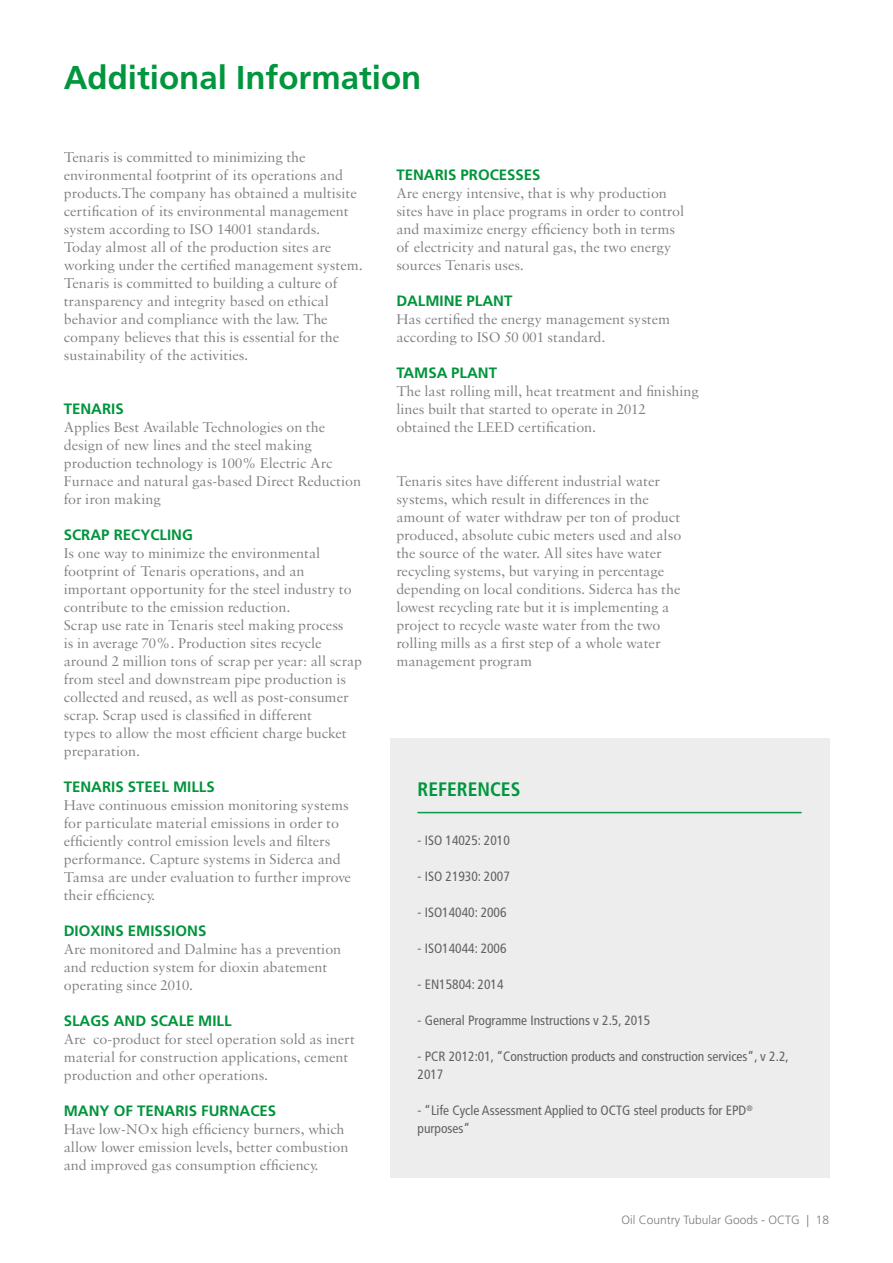
<style>
.page{position:relative;width:893px;height:1263px;background:#fff}
.page>*{position:absolute;margin:0;border:0;box-sizing:border-box;transform-origin:0 0}
.t1{font:700 33px "Frutiger LT Std";color:#00963e}
.t2{font:700 condensed 19.5px "Frutiger LT Std";color:#00963e}
.t3{font:15px/18px "Sabon MT Std";color:#7f7d81}
.t4{font:700 15px "Frutiger LT Std";color:#00943c}
.t5{font:condensed 13.5px/18px "Frutiger LT Std";color:#646363}
.t6{font:300 12px "Frutiger LT Std";color:#7c7b7b}
</style>
<div class="page">
<div style="left:390px;top:738px;width:439px;height:440px;background:#ededed"></div>
<hr style="left:417px;top:812px;width:384px;height:1px;background:#00963e">
<h1 class="t1" style="left:64px;top:58px;width:359px">Additional Information</h1>
<p class="t3" style="left:64px;top:148px;width:301px">Tenaris is committed to minimizing the environmental footprint of its operations and products.The company has obtained a multisite certification of its environmental management system according to ISO 14001 standards.<br>Today almost all of the production sites are working under the certified management system.<br>Tenaris is committed to building a culture of transparency and integrity based on ethical behavior and compliance with the law. The company believes that this is essential for the sustainability of the activities.</p>
<p class="t4" style="left:64px;top:400px;width:62px">TENARIS</p>
<p class="t3" style="left:64px;top:418px;width:299px">Applies Best Available Technologies on the design of new lines and the steel making production technology is 100% Electric Arc Furnace and natural gas-based Direct Reduction for iron making</p>
<p class="t4" style="left:64px;top:526px;width:131px">SCRAP RECYCLING</p>
<p class="t3" style="left:64px;top:544px;width:300px">Is one way to minimize the environmental footprint of Tenaris operations, and an important opportunity for the steel industry to contribute to the emission reduction.<br>Scrap use rate in Tenaris steel making process<br>is in average 70%. Production sites recycle around 2 million tons of scrap per year: all scrap from steel and downstream pipe production is collected and reused, as well as post-consumer scrap. Scrap used is classified in different<br>types to allow the most efficient charge bucket preparation.</p>
<p class="t4" style="left:64px;top:778px;width:152px">TENARIS STEEL MILLS</p>
<p class="t3" style="left:64px;top:796px;width:289px">Have continuous emission monitoring systems for particulate material emissions in order to efficiently control emission levels and filters performance. Capture systems in Siderca and Tamsa are under evaluation to further improve their efficiency.</p>
<p class="t4" style="left:64px;top:922px;width:144px">DIOXINS EMISSIONS</p>
<p class="t3" style="left:64px;top:940px;width:279px">Are monitored and Dalmine has a prevention and reduction system for dioxin abatement operating since 2010.</p>
<p class="t4" style="left:64px;top:1012px;width:169px">SLAGS AND SCALE MILL</p>
<p class="t3" style="left:64px;top:1030px;width:293px">Are co-product for steel operation sold as inert material for construction applications, cement production and other operations.</p>
<p class="t4" style="left:64px;top:1102px;width:214px">MANY OF TENARIS FURNACES</p>
<p class="t3" style="left:64px;top:1120px;width:286px">Have low-NOx high efficiency burners, which allow lower emission levels, better combustion and improved gas consumption efficiency.</p>
<p class="t4" style="left:396px;top:166px;width:146px">TENARIS PROCESSES</p>
<p class="t3" style="left:396px;top:184px;width:289px">Are energy intensive, that is why production sites have in place programs in order to control and maximize energy efficiency both in terms of electricity and natural gas, the two energy sources Tenaris uses.</p>
<p class="t4" style="left:396px;top:292px;width:118px">DALMINE PLANT</p>
<p class="t3" style="left:396px;top:310px;width:275px">Has certified the energy management system according to ISO 50 001 standard.</p>
<p class="t4" style="left:396px;top:364px;width:102px">TAMSA PLANT</p>
<p class="t3" style="left:396px;top:382px;width:304px">The last rolling mill, heat treatment and finishing lines built that started to operate in 2012 obtained the LEED certification.</p>
<p class="t3" style="left:396px;top:472px;width:286px">Tenaris sites have different industrial water systems, which result in differences in the amount of water withdraw per ton of product produced, absolute cubic meters used and also the source of the water. All sites have water recycling systems, but varying in percentage depending on local conditions. Siderca has the lowest recycling rate but it is implementing a project to recycle waste water from the two rolling mills as a first step of a whole water management program</p>
<h2 class="t2" style="left:417px;top:777px;width:104px">REFERENCES</h2>
<p class="t5" style="left:417px;top:831px;width:94px">- ISO 14025: 2010</p>
<p class="t5" style="left:417px;top:867px;width:94px">- ISO 21930: 2007</p>
<p class="t5" style="left:417px;top:903px;width:91px">- ISO14040: 2006</p>
<p class="t5" style="left:417px;top:939px;width:91px">- ISO14044: 2006</p>
<p class="t5" style="left:417px;top:975px;width:88px">- EN15804: 2014</p>
<p class="t5" style="left:417px;top:1011px;width:234px">- General Programme Instructions v 2.5, 2015</p>
<p class="t5" style="left:417px;top:1047px;width:373px">- PCR 2012:01, “Construction products and construction services”, v 2.2,<br>2017</p>
<p class="t5" style="left:417px;top:1101px;width:337px">- “Life Cycle Assessment Applied to OCTG steel products for EPD<sup>® </sup>purposes”</p>
<p class="t6" style="left:622px;top:1213px;width:209px">Oil Country Tubular Goods - OCTG | 18</p>
</div>
